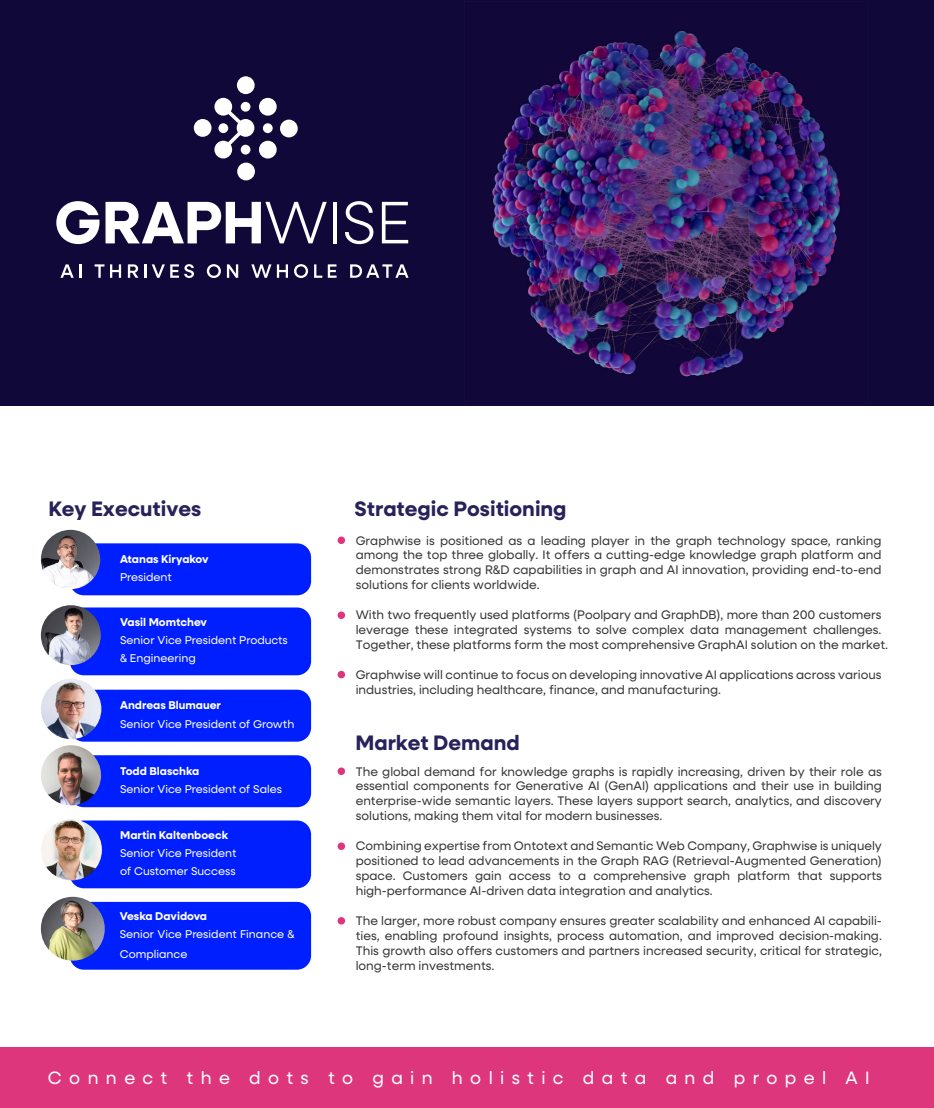
<style>
.page{position:relative;width:934px;height:1108px;background:#fff}
.page>*{position:absolute;margin:0;border:0;box-sizing:border-box;transform-origin:0 0}
.t1{font:700 21px "Neulis Sans";color:#28225a}
.t2{font:18px "Neulis Sans";letter-spacing:.42em;color:#fff}
.t3{font:12.45px/15px "Neulis Sans";color:#373636;text-align:justify}
.t4{font:11.25px/18.1px "Neulis Sans";color:#fff}
.t5{font:700 11.25px "Neulis Sans";color:#fff}
</style>
<div class="page">
<div style="left:0;top:0;width:933px;height:406px;background:#100839"></div>
<div style="left:70px;top:901px;width:241px;height:68px;background:#001fff;border-radius:14px"></div>
<div style="left:70px;top:820px;width:241px;height:68px;background:#001fff;border-radius:14px"></div>
<div style="left:70px;top:543px;width:241px;height:52px;background:#001fff;border-radius:14px"></div>
<div style="left:70px;top:689px;width:241px;height:52px;background:#001fff;border-radius:14px"></div>
<div style="left:70px;top:755px;width:241px;height:52px;background:#001fff;border-radius:14px"></div>
<div style="left:70px;top:607px;width:241px;height:68px;background:#001fff;border-radius:14px"></div>
<div style="left:337px;top:536px;width:8px;height:8px;background:#de367d;border-radius:50%"></div>
<div style="left:337px;top:611px;width:8px;height:8px;background:#de367d;border-radius:50%"></div>
<svg style="left:337px;top:670px;width:8px;height:8px"></svg>
<svg style="left:60px;top:264px;width:21px;height:14px"></svg>
<svg style="left:94px;top:264px;width:10px;height:14px"></svg>
<svg style="left:110px;top:264px;width:11px;height:14px"></svg>
<svg style="left:128px;top:264px;width:10px;height:14px"></svg>
<svg style="left:144px;top:264px;width:2px;height:14px"></svg>
<svg style="left:152px;top:264px;width:42px;height:14px"></svg>
<svg style="left:207px;top:264px;width:14px;height:14px"></svg>
<svg style="left:227px;top:264px;width:11px;height:14px"></svg>
<svg style="left:251px;top:264px;width:20px;height:14px"></svg>
<svg style="left:277px;top:264px;width:11px;height:14px"></svg>
<svg style="left:294px;top:264px;width:14px;height:14px"></svg>
<svg style="left:314px;top:264px;width:22px;height:14px"></svg>
<svg style="left:350px;top:264px;width:58px;height:14px"></svg>
<svg style="left:56px;top:201px;width:43px;height:43px"></svg>
<svg style="left:105px;top:202px;width:221px;height:41px"></svg>
<hr style="left:333px;top:202px;width:3px;height:41px;background:#fff">
<svg style="left:345px;top:201px;width:28px;height:43px"></svg>
<svg style="left:381px;top:202px;width:27px;height:41px"></svg>
<div style="left:259px;top:98px;width:17px;height:18px;background:#fff;border-radius:50%"></div>
<div style="left:259px;top:141px;width:17px;height:17px;background:#fff;border-radius:50%"></div>
<div style="left:237px;top:162px;width:18px;height:18px;background:#fff;border-radius:50%"></div>
<div style="left:194px;top:119px;width:17px;height:18px;background:#fff;border-radius:50%"></div>
<div style="left:280px;top:120px;width:17px;height:17px;background:#fff;border-radius:50%"></div>
<div style="left:237px;top:76px;width:17px;height:18px;background:#fff;border-radius:50%"></div>
<div style="left:263px;top:123px;width:9px;height:10px;background:#fff;border-radius:50%"></div>
<svg style="left:214px;top:98px;width:40px;height:60px"></svg>
<div style="left:0;top:1047px;width:933px;height:60px;background:#de367d"></div>
<div style="left:337px;top:767px;width:8px;height:8px;background:#de367d;border-radius:50%"></div>
<div style="left:337px;top:842px;width:8px;height:7px;background:#de367d;border-radius:50%"></div>
<svg style="left:337px;top:916px;width:8px;height:8px"></svg>
<img style="left:41px;top:529px;width:59px;height:60px;border-radius:30px">
<img style="left:41px;top:605px;width:60px;height:60px;border-radius:30px">
<img style="left:41px;top:896px;width:64px;height:64px;border-radius:32px">
<img style="left:41px;top:678px;width:60px;height:61px;border-radius:30px">
<img style="left:41px;top:745px;width:60px;height:60px;border-radius:30px">
<img style="left:41px;top:819px;width:61px;height:61px;border-radius:30px">
<img style="left:492px;top:31px;width:348px;height:346px">
<h1 class="t1" style="left:48px;top:493px;width:154px">Key Executives</h1>
<h1 class="t1" style="left:354px;top:493px;width:213px">Strategic Positioning</h1>
<p class="t5" style="left:120px;top:550px;width:90px">Atanas Kiryakov</p>
<p class="t4" style="left:120px;top:567px;width:53px">President</p>
<p class="t5" style="left:120px;top:613px;width:88px">Vasil Momtchev</p>
<p class="t4" style="left:120px;top:630px;width:169px">Senior Vice President Products &amp; Engineering</p>
<p class="t5" style="left:120px;top:697px;width:102px">Andreas Blumauer</p>
<p class="t4" style="left:120px;top:713px;width:176px">Senior Vice President of Growth</p>
<p class="t5" style="left:120px;top:763px;width:81px">Todd Blaschka</p>
<p class="t4" style="left:120px;top:779px;width:163px">Senior Vice President of Sales</p>
<p class="t5" style="left:120px;top:826px;width:109px">Martin Kaltenboeck</p>
<p class="t4" style="left:120px;top:843px;width:118px">Senior Vice President of Customer Success</p>
<p class="t5" style="left:120px;top:907px;width:89px">Veska Davidova</p>
<p class="t4" style="left:120px;top:923px;width:176px;line-height:19.5px">Senior Vice President Finance &amp;<br>Compliance</p>
<p class="t3" style="left:355px;top:532px;width:527px">Graphwise is positioned as a leading player in the graph technology space, ranking among the top three globally. It offers a cutting-edge knowledge graph platform and demonstrates strong R&amp;D capabilities in graph and AI innovation, providing end-to-end solutions for clients worldwide.</p>
<p class="t3" style="left:355px;top:606px;width:533px;text-align:left">With two frequently used platforms (Poolpary and GraphDB), more than 200 customers leverage these integrated systems to solve complex data management challenges.<br>Together, these platforms form the most comprehensive GraphAI solution on the market.</p>
<p class="t3" style="left:355px;top:666px;width:527px">Graphwise will continue to focus on developing innovative AI applications across various industries, including healthcare, finance, and manufacturing.</p>
<h1 class="t1" style="left:355px;top:727px;width:166px">Market Demand</h1>
<p class="t3" style="left:355px;top:763px;width:527px">The global demand for knowledge graphs is rapidly increasing, driven by their role as essential components for Generative AI (GenAI) applications and their use in building enterprise-wide semantic layers. These layers support search, analytics, and discovery solutions, making them vital for modern businesses.</p>
<p class="t3" style="left:355px;top:837px;width:527px">Combining expertise from Ontotext and Semantic Web Company, Graphwise is uniquely positioned to lead advancements in the Graph RAG (Retrieval-Augmented Generation) space. Customers gain access to a comprehensive graph platform that supports high-performance AI-driven data integration and analytics.</p>
<p class="t3" style="left:355px;top:912px;width:527px">The larger, more robust company ensures greater scalability and enhanced AI capabili&shy;ties, enabling profound insights, process automation, and improved decision-making.<br>This growth also offers customers and partners increased security, critical for strategic, long-term investments.</p>
<h2 class="t2" style="left:48px;top:1064px;width:822px">Connect the dots to gain holistic data and propel AI</h2>
</div>
